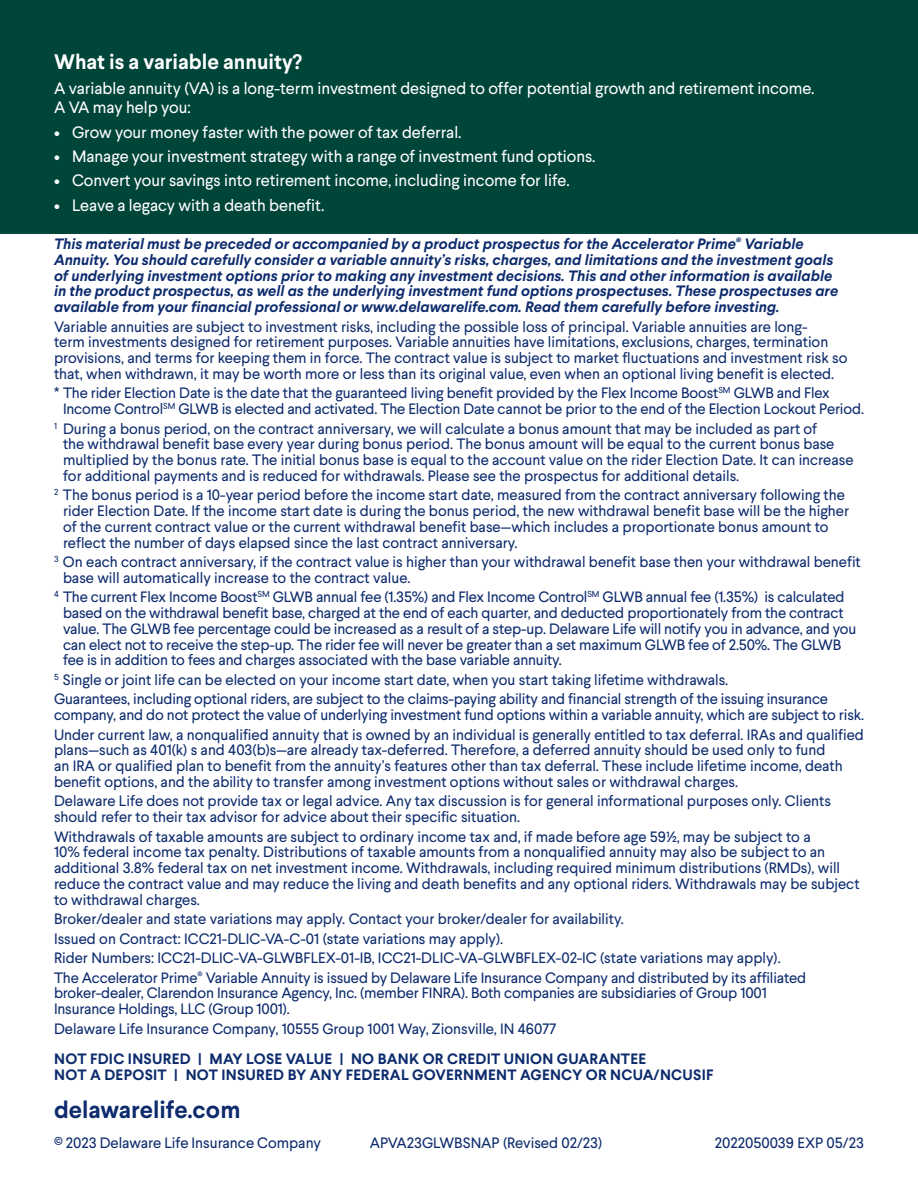
<style>
.page{position:relative;width:918px;height:1188px;background:#fff}
.page>*{position:absolute;margin:0;border:0;box-sizing:border-box;transform-origin:0 0}
.t1{font:700 24px "Larsseit";color:#0d2b6d}
.Body_Copy{font:700 21px "Larsseit";color:#fff}
.Body_Copy-2{font:16.5px/19.8px "Larsseit";color:#fff}
.Heading{font:15px/15.8px "Larsseit";color:#0d2b6d}
.Heading-2{font:italic 700 15px/15.8px "Larsseit";color:#0d2b6d}
.Heading-3{font:700 15px/16.5px "Larsseit";letter-spacing:.02em;color:#0d2b6d}
</style>
<div class="page">
<div style="left:0;top:0;width:918px;height:234px;background:#00453a"></div>
<p class="Body_Copy" style="left:54px;top:48px;width:250px">What is a variable annuity?</p>
<p class="Body_Copy-2" style="left:54px;top:78px;width:762px">A variable annuity (VA) is a long-term investment designed to offer potential growth and retirement income.<br>A VA may help you:</p>
<p class="Body_Copy-2" style="left:54px;top:122px;width:409px">• Grow your money faster with the power of tax deferral.</p>
<p class="Body_Copy-2" style="left:54px;top:146px;width:543px">• Manage your investment strategy with a range of investment fund options.</p>
<p class="Body_Copy-2" style="left:54px;top:170px;width:517px">• Convert your savings into retirement income, including income for life.</p>
<p class="Body_Copy-2" style="left:54px;top:195px;width:272px">• Leave a legacy with a death benefit.</p>
<p class="Heading-2" style="left:54px;top:236px;width:786px">This material must be preceded or accompanied by a product prospectus for the Accelerator Prime<sup>®</sup> Variable Annuity. You should carefully consider a variable annuity’s risks, charges, and limitations and the investment goals of underlying investment options prior to making any investment decisions. This and other information is available in the product prospectus, as well as the underlying investment fund options prospectuses. These prospectuses are available from your financial professional or www.delawarelife.com. Read them carefully before investing.</p>
<p class="Heading" style="left:54px;top:318px;width:795px">Variable annuities are subject to investment risks, including the possible loss of principal. Variable annuities are long-<br>term investments designed for retirement purposes. Variable annuities have limitations, exclusions, charges, termination provisions, and terms for keeping them in force. The contract value is subject to market fluctuations and investment risk so that, when withdrawn, it may be worth more or less than its original value, even when an optional living benefit is elected.</p>
<p class="Heading" style="left:63px;top:385px;width:803px;text-indent:-9px">* The rider Election Date is the date that the guaranteed living benefit provided by the Flex Income Boost<sup>SM</sup> GLWB and Flex<br>Income Control<sup>SM</sup> GLWB is elected and activated. The Election Date cannot be prior to the end of the Election Lockout Period.</p>
<p class="Heading" style="left:63px;top:420px;width:792px;text-indent:-9px"><sup>1</sup> During a bonus period, on the contract anniversary, we will calculate a bonus amount that may be included as part of<br>the withdrawal benefit base every year during bonus period. The bonus amount will be equal to the current bonus base multiplied by the bonus rate. The initial bonus base is equal to the account value on the rider Election Date. It can increase for additional payments and is reduced for withdrawals. Please see the prospectus for additional details.</p>
<p class="Heading" style="left:63px;top:487px;width:788px;text-indent:-9px"><sup>2</sup> The bonus period is a 10-year period before the income start date, measured from the contract anniversary following the rider Election Date. If the income start date is during the bonus period, the new withdrawal benefit base will be the higher of the current contract value or the current withdrawal benefit base—which includes a proportionate bonus amount to reflect the number of days elapsed since the last contract anniversary.</p>
<p class="Heading" style="left:63px;top:554px;width:799px;text-indent:-9px"><sup>3</sup> On each contract anniversary, if the contract value is higher than your withdrawal benefit base then your withdrawal benefit base will automatically increase to the contract value.</p>
<p class="Heading" style="left:63px;top:589px;width:795px;text-indent:-9px"><sup>4</sup> The current Flex Income Boost<sup>SM</sup> GLWB annual fee (1.35%) and Flex Income Control<sup>SM</sup> GLWB annual fee (1.35%) is calculated based on the withdrawal benefit base, charged at the end of each quarter, and deducted proportionately from the contract value. The GLWB fee percentage could be increased as a result of a step-up. Delaware Life will notify you in advance, and you can elect not to receive the step-up. The rider fee will never be greater than a set maximum GLWB fee of 2.50%. The GLWB fee is in addition to fees and charges associated with the base variable annuity.</p>
<p class="Heading" style="left:54px;top:671px;width:676px"><sup>5</sup> Single or joint life can be elected on your income start date, when you start taking lifetime withdrawals.</p>
<p class="Heading" style="left:54px;top:691px;width:812px">Guarantees, including optional riders, are subject to the claims-paying ability and financial strength of the issuing insurance company, and do not protect the value of underlying investment fund options within a variable annuity, which are subject to risk.</p>
<p class="Heading" style="left:54px;top:726px;width:811px">Under current law, a nonqualified annuity that is owned by an individual is generally entitled to tax deferral. IRAs and qualified plans—such as 401(k) s and 403(b)s—are already tax-deferred. Therefore, a deferred annuity should be used only to fund<br>an IRA or qualified plan to benefit from the annuity’s features other than tax deferral. These include lifetime income, death benefit options, and the ability to transfer among investment options without sales or withdrawal charges.</p>
<p class="Heading" style="left:54px;top:793px;width:778px">Delaware Life does not provide tax or legal advice. Any tax discussion is for general informational purposes only. Clients should refer to their tax advisor for advice about their specific situation.</p>
<p class="Heading" style="left:54px;top:828px;width:807px">Withdrawals of taxable amounts are subject to ordinary income tax and, if made before age 59½, may be subject to a<br>10% federal income tax penalty. Distributions of taxable amounts from a nonqualified annuity may also be subject to an additional 3.8% federal tax on net investment income. Withdrawals, including required minimum distributions (RMDs), will reduce the contract value and may reduce the living and death benefits and any optional riders. Withdrawals may be subject to withdrawal charges.</p>
<p class="Heading" style="left:54px;top:911px;width:571px">Broker/dealer and state variations may apply. Contact your broker/dealer for availability.</p>
<p class="Heading" style="left:54px;top:930px;width:451px">Issued on Contract: ICC21-DLIC-VA-C-01 (state variations may apply).</p>
<p class="Heading" style="left:54px;top:950px;width:728px">Rider Numbers: ICC21-DLIC-VA-GLWBFLEX-01-IB, ICC21-DLIC-VA-GLWBFLEX-02-IC (state variations may apply).</p>
<p class="Heading" style="left:54px;top:969px;width:754px">The Accelerator Prime<sup>®</sup> Variable Annuity is issued by Delaware Life Insurance Company and distributed by its affiliated broker-dealer, Clarendon Insurance Agency, Inc. (member FINRA). Both companies are subsidiaries of Group 1001<br>Insurance Holdings, LLC (Group 1001).</p>
<p class="Heading" style="left:54px;top:1020px;width:504px">Delaware Life Insurance Company, 10555 Group 1001 Way, Zionsville, IN 46077</p>
<p class="Heading-3" style="left:54px;top:1050px;width:661px">NOT FDIC INSURED | MAY LOSE VALUE | NO BANK OR CREDIT UNION GUARANTEE<br>NOT A DEPOSIT | NOT INSURED BY ANY FEDERAL GOVERNMENT AGENCY OR NCUA/NCUSIF</p>
<h1 class="t1" style="left:54px;top:1093px;width:188px">delawarelife.com</h1>
<p class="Heading" style="left:54px;top:1134px;width:269px">© 2023 Delaware Life Insurance Company</p>
<p class="Heading" style="left:370px;top:1134px;width:234px">APVA23GLWBSNAP (Revised 02/23)</p>
<p class="Heading" style="left:715px;top:1134px;width:151px">2022050039 EXP 05/23</p>
</div>
